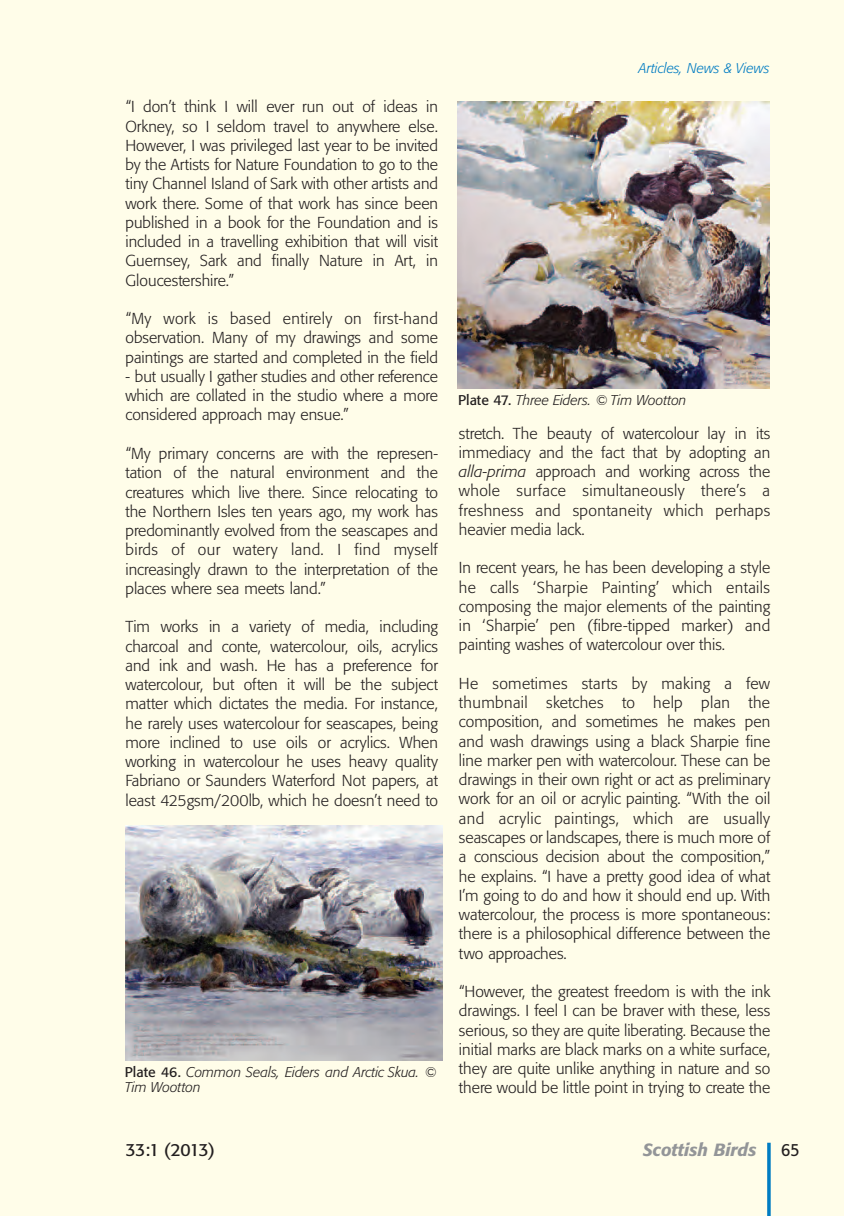
<style>
.page{position:relative;width:844px;height:1216px;background:#fff}
.page>*{position:absolute;margin:0;border:0;box-sizing:border-box;transform-origin:0 0}
.t1{font:italic 500 17.5px "Formata BQ";color:#939598}
.t2{font:17.5px "Formata BQ";letter-spacing:-.035em;color:#231f20}
.t3{font:17.5px "Formata BQ";letter-spacing:-.035em;color:#231f20;scale:.9 1}
.t4{font:300 15.75px/19.2px "Formata BQ";color:#231f20;text-align:justify}
.t5{font:italic 300 14px/15.8px "Formata BQ";color:#231f20}
.t6{font:italic 300 14px "Formata BQ";color:#007cc2}
.s1{font-weight:400;font-style:normal}
.s2{font-style:italic}
</style>
<div class="page">
<div style="left:0;top:0;width:843px;height:1215px;background:#fffde9"></div>
<hr style="left:767px;top:1142px;width:3px;height:73px;background:#007cc2">
<img style="left:125px;top:825px;width:317px;height:235px">
<img style="left:457px;top:101px;width:312px;height:287px">
<p class="t4" style="left:125px;top:98px;width:314px">“I don’t think I will ever run out of ideas in Orkney, so I seldom travel to anywhere else.<br>However, I was privileged last year to be invited by the Artists for Nature Foundation to go to the tiny Channel Island of Sark with other artists and work there. Some of that work has since been published in a book for the Foundation and is included in a travelling exhibition that will visit Guernsey, Sark and finally Nature in Art, in Gloucestershire.”</p>
<p class="t4" style="left:125px;top:310px;width:314px">“My work is based entirely on first-hand observation. Many of my drawings and some paintings are started and completed in the field</p>
<p class="t4" style="left:125px;top:368px;width:314px">- but usually I gather studies and other reference which are collated in the studio where a more considered approach may ensue.”</p>
<p class="t4" style="left:125px;top:445px;width:314px">“My primary concerns are with the represen&shy;tation of the natural environment and the creatures which live there. Since relocating to the Northern Isles ten years ago, my work has predominantly evolved from the seascapes and birds of our watery land. I find myself increasingly drawn to the interpretation of the places where sea meets land.”</p>
<p class="t4" style="left:125px;top:618px;width:314px">Tim works in a variety of media, including charcoal and conte, watercolour, oils, acrylics and ink and wash. He has a preference for watercolour, but often it will be the subject matter which dictates the media. For instance, he rarely uses watercolour for seascapes, being more inclined to use oils or acrylics. When working in watercolour he uses heavy quality Fabriano or Saunders Waterford Not papers, at least 425gsm/200lb, which he doesn’t need to</p>
<p class="t5" style="left:125px;top:1064px;width:313px"><span class="s1">Plate 46.</span> Common Seals, Eiders and Arctic Skua. ©<br>Tim Wootton</p>
<p class="t2" style="left:125px;top:1141px;width:91px">33:1 (2013)</p>
<p class="t6" style="left:638px;top:62px;width:132px">Articles, News &amp; Views</p>
<p class="t5" style="left:458px;top:393px;width:230px"><span class="s1">Plate 47.</span> Three Eiders. © Tim Wootton</p>
<p class="t4" style="left:459px;top:424px;width:313px">stretch. The beauty of watercolour lay in its immediacy and the fact that by adopting an <span class="s2">alla-prima</span> approach and working across the whole surface simultaneously there’s a freshness and spontaneity which perhaps heavier media lack.</p>
<p class="t4" style="left:459px;top:559px;width:313px">In recent years, he has been developing a style he calls ‘Sharpie Painting’ which entails composing the major elements of the painting in ‘Sharpie’ pen (fibre-tipped marker) and painting washes of watercolour over this.</p>
<p class="t4" style="left:459px;top:675px;width:313px">He sometimes starts by making a few thumbnail sketches to help plan the composition, and sometimes he makes pen and wash drawings using a black Sharpie fine line marker pen with watercolour. These can be drawings in their own right or act as preliminary work for an oil or acrylic painting. “With the oil and acrylic paintings, which are usually seascapes or landscapes, there is much more of a conscious decision about the composition,” he explains. “I have a pretty good idea of what I’m going to do and how it should end up. With watercolour, the process is more spontaneous: there is a philosophical difference between the two approaches.</p>
<p class="t4" style="left:459px;top:983px;width:313px">“However, the greatest freedom is with the ink drawings. I feel I can be braver with these, less serious, so they are quite liberating. Because the initial marks are black marks on a white surface, they are quite unlike anything in nature and so there would be little point in trying to create the</p>
<p class="t1" style="left:642px;top:1141px;width:115px">Scottish Birds</p>
<p class="t3" style="left:781px;top:1141px;width:22px">65</p>
</div>
